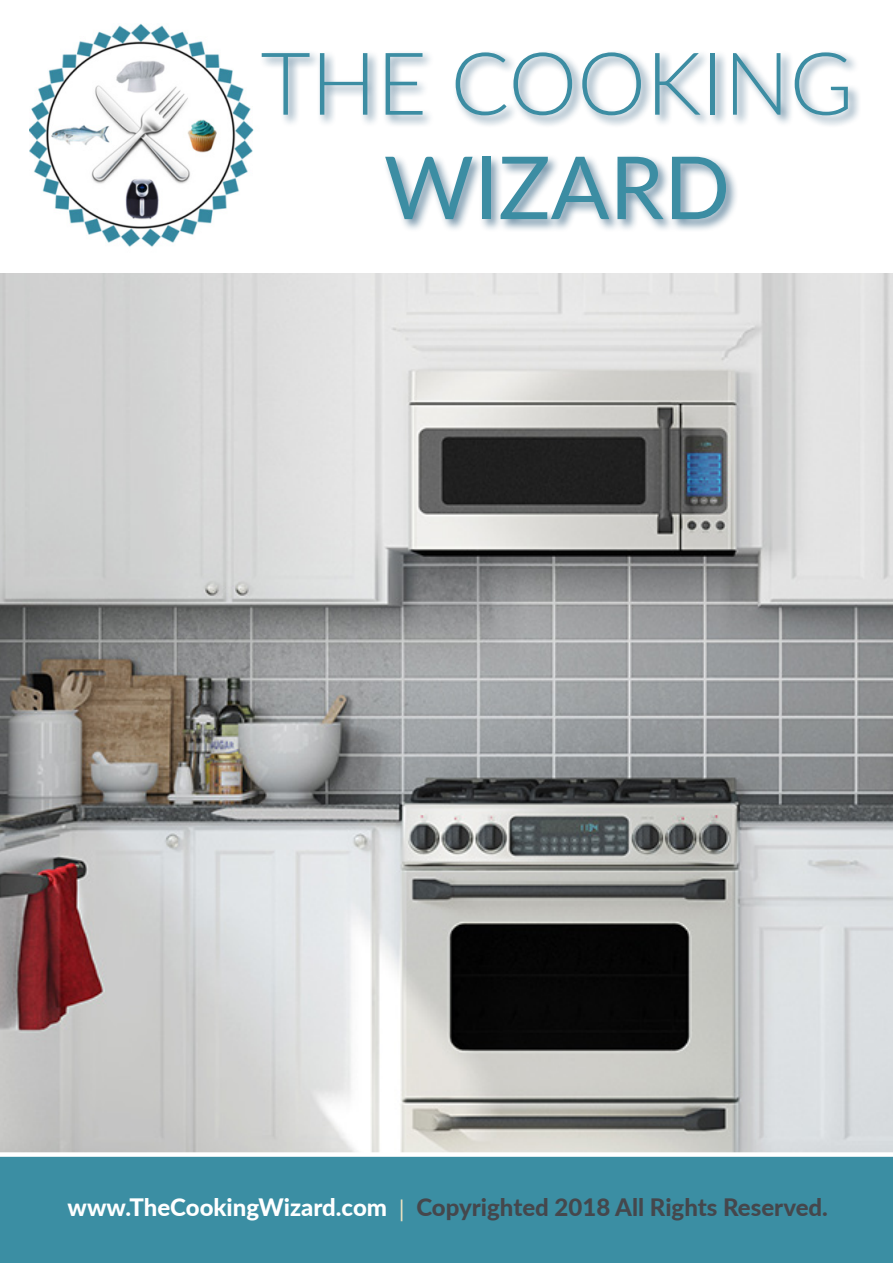
<style>
.page{position:relative;width:893px;height:1263px;background:#fff}
.page>*{position:absolute;margin:0;border:0;box-sizing:border-box;transform-origin:0 0}
.t1{font:300 87px "Lato";color:#3c8da3}
.t2{font:87px "Lato";color:#3c8da3}
.t3{font:800 24px "Lato";color:#45474c}
.s1{color:#fff}
.s2{font-family:"Times New Roman";font-weight:700;color:#f2e4c1}
</style>
<div class="page">
<img style="left:0;top:273px;width:893px;height:879px">
<div style="left:0;top:1152px;width:893px;height:111px;background:#3b8ea3"></div>
<img style="left:30px;top:23px;width:224px;height:224px">
<div style="left:259px;top:49px;width:602px;height:183px;background:#0e4469;opacity:.57"></div>
<p class="t1" style="left:260px;top:23px;width:595px">THE COOKING</p>
<p class="t2" style="left:384px;top:125px;width:348px">WIZARD</p>
<p class="t3" style="left:68px;top:1190px;width:762px"><span class="s1">www.TheCookingWizard.com</span> <span class="s2">|</span> Copyrighted 2018 All Rights Reserved.</p>
</div>
